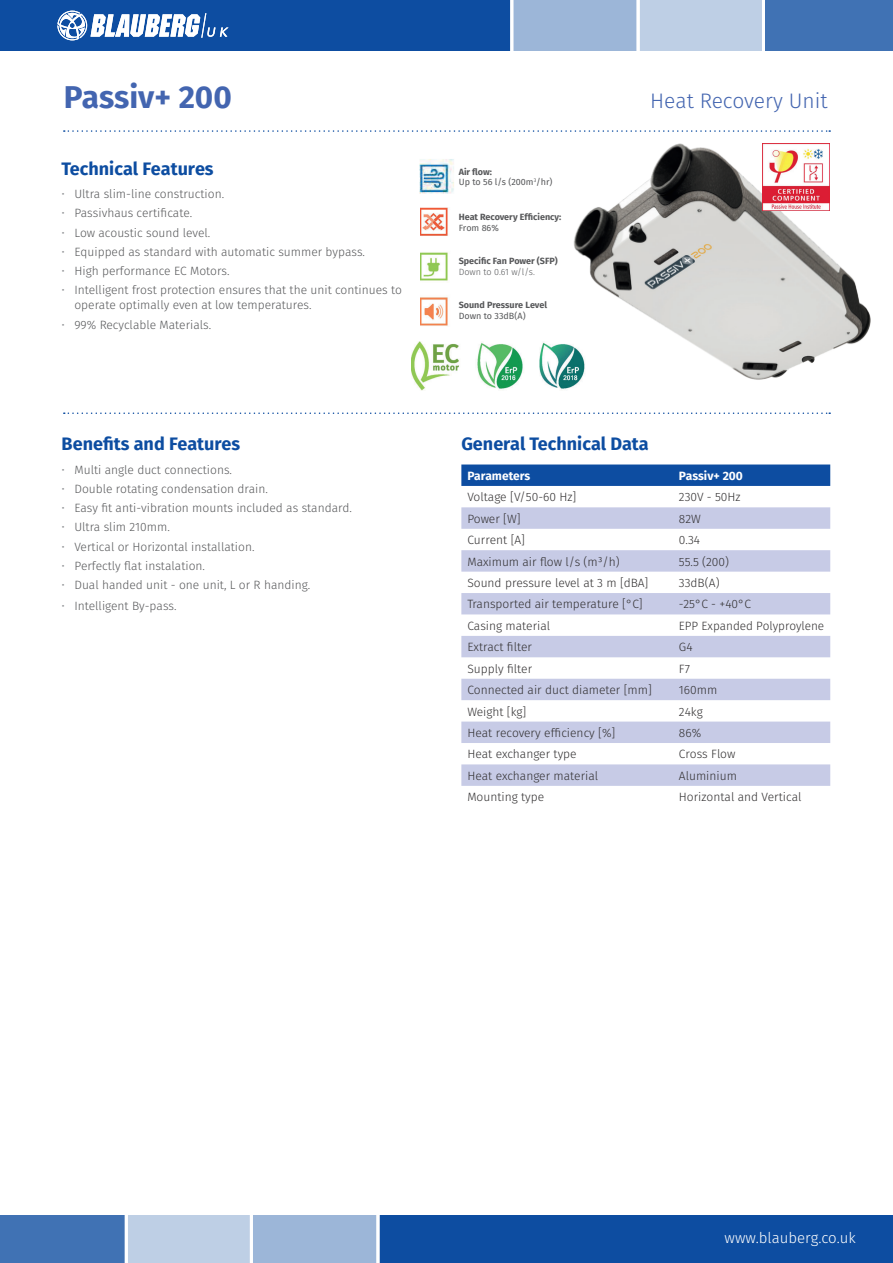
<style>
.page{position:relative;width:893px;height:1263px;background:#fff}
.page>*{position:absolute;margin:0;border:0;box-sizing:border-box;transform-origin:0 0}
.t1{font:700 31.5px "Fira Sans";color:#4365b0}
.t2{font:300 21px "Fira Sans";color:#4365b0}
.t3{font:700 18px "Fira Sans";color:#0d4da1}
.t4{font:300 15px "Fira Sans";color:#fff}
.t5{font:300 12px/15px "Fira Sans";color:#57585a}
.t6{font:300 12px "Fira Sans";color:#312f30}
.t7{font:700 12px "Fira Sans";color:#fff}
.t8{font:700 9px "Fira Sans";color:#57585a}
.t9{font:9px/10.5px "Fira Sans";color:#57585a}
.t10{font:300 9px "Fira Sans";letter-spacing:-.01em;color:#57585a}
.s1{color:#939598}
.s2{font-weight:700}
</style>
<div class="page">
<div style="left:638px;top:0;width:126px;height:51px;background:#becfe5"></div>
<div style="left:512px;top:0;width:126px;height:51px;background:#9cb6d8"></div>
<div style="left:0;top:0;width:512px;height:51px;background:#0d4da1"></div>
<div style="left:764px;top:0;width:129px;height:51px;background:#4072b4"></div>
<hr style="left:762px;top:0;width:3px;height:130px;background:#fff">
<div style="left:126px;top:1216px;width:127px;height:47px;background:#becfe5"></div>
<div style="left:253px;top:1216px;width:126px;height:47px;background:#9cb6d8"></div>
<div style="left:379px;top:1216px;width:514px;height:47px;background:#0d4da1"></div>
<div style="left:0;top:1216px;width:126px;height:47px;background:#4072b4"></div>
<svg style="left:64px;top:130px;width:508px;height:2px"></svg>
<img style="left:411px;top:159px;width:43px;height:218px">
<img style="left:421px;top:208px;width:30px;height:118px">
<img style="left:412px;top:342px;width:160px;height:49px">
<hr style="left:510px;top:0;width:3px;height:130px;background:#fff">
<hr style="left:637px;top:0;width:3px;height:130px;background:#fff">
<hr style="left:376px;top:1209px;width:3px;height:54px;background:#fff">
<hr style="left:250px;top:1209px;width:3px;height:54px;background:#fff">
<hr style="left:125px;top:1209px;width:3px;height:54px;background:#fff">
<svg style="left:57px;top:11px;width:172px;height:29px"></svg>
<svg style="left:64px;top:412px;width:766px;height:2px"></svg>
<img style="left:572px;top:130px;width:299px;height:257px">
<svg style="left:461px;top:464px;width:369px;height:22px;background:#1351a3"></svg>
<svg style="left:461px;top:507px;width:369px;height:279px;fill:#c7cbe6"></svg>
<img style="left:762px;top:144px;width:67px;height:67px">
<h1 class="t1" style="left:64px;top:74px;width:170px">Passiv+ 200</h1>
<h2 class="t2" style="left:650px;top:85px;width:179px">Heat Recovery Unit</h2>
<h3 class="t3" style="left:62px;top:156px;width:154px">Technical Features</h3>
<p class="t5" style="left:62px;top:187px;width:164px"><span class="s1">•</span> Ultra slim-line construction.</p>
<p class="t5" style="left:62px;top:207px;width:132px"><span class="s1">•</span> Passivhaus certificate.</p>
<p class="t5" style="left:62px;top:226px;width:150px"><span class="s1">•</span> Low acoustic sound level.</p>
<p class="t5" style="left:62px;top:245px;width:305px"><span class="s1">•</span> Equipped as standard with automatic summer bypass.</p>
<p class="t5" style="left:62px;top:264px;width:169px"><span class="s1">•</span> High performance EC Motors.</p>
<p class="t5" style="left:74px;top:284px;width:329px;text-indent:-13px"><span class="s1">•</span> Intelligent frost protection ensures that the unit continues to operate optimally even at low temperatures.</p>
<p class="t5" style="left:62px;top:318px;width:151px"><span class="s1">•</span> 99% Recyclable Materials.</p>
<h3 class="t3" style="left:62px;top:431px;width:180px">Benefits and Features</h3>
<p class="t5" style="left:62px;top:463px;width:172px"><span class="s1">•</span> Multi angle duct connections.</p>
<p class="t5" style="left:62px;top:482px;width:208px"><span class="s1">•</span> Double rotating condensation drain.</p>
<p class="t5" style="left:62px;top:501px;width:292px"><span class="s1">•</span> Easy fit anti-vibration mounts included as standard.</p>
<p class="t5" style="left:62px;top:520px;width:110px"><span class="s1">•</span> Ultra slim 210mm.</p>
<p class="t5" style="left:62px;top:540px;width:194px"><span class="s1">•</span> Vertical or Horizontal installation.</p>
<p class="t5" style="left:62px;top:559px;width:145px"><span class="s1">•</span> Perfectly flat instalation.</p>
<p class="t5" style="left:62px;top:578px;width:250px"><span class="s1">•</span> Dual handed unit - one unit, L or R handing.</p>
<p class="t5" style="left:62px;top:599px;width:117px"><span class="s1">•</span> Intelligent By-pass.</p>
<p class="t9" style="left:459px;top:167px;width:95px"><span class="s2">Air flow:<br></span>Up to 56 l/s (200m<sup>3</sup>/hr)</p>
<p class="t8" style="left:459px;top:211px;width:104px">Heat Recovery Efficiency:</p>
<p class="t9" style="left:459px;top:223px;width:42px">From 86%</p>
<p class="t8" style="left:459px;top:255px;width:101px">Specific Fan Power (SFP)</p>
<p class="t10" style="left:459px;top:265px;width:78px">Down to 0.61 w/l/s.</p>
<p class="t8" style="left:459px;top:299px;width:90px">Sound Pressure Level</p>
<p class="t9" style="left:459px;top:311px;width:68px">Down to 33dB(A)</p>
<h3 class="t3" style="left:461px;top:431px;width:189px">General Technical Data</h3>
<p class="t7" style="left:467px;top:467px;width:64px">Parameters</p>
<p class="t7" style="left:679px;top:467px;width:66px">Passiv+ 200</p>
<p class="t6" style="left:467px;top:489px;width:110px">Voltage [V/50-60 Hz]</p>
<p class="t6" style="left:679px;top:489px;width:63px">230V - 50Hz</p>
<p class="t6" style="left:467px;top:510px;width:55px">Power [W]</p>
<p class="t6" style="left:679px;top:510px;width:23px">82W</p>
<p class="t6" style="left:467px;top:532px;width:59px">Current [A]</p>
<p class="t6" style="left:679px;top:532px;width:23px">0.34</p>
<p class="t6" style="left:467px;top:553px;width:154px">Maximum air flow l/s (m³/h)</p>
<p class="t6" style="left:679px;top:553px;width:52px">55.5 (200)</p>
<p class="t6" style="left:467px;top:574px;width:183px">Sound pressure level at 3 m [dBA]</p>
<p class="t6" style="left:679px;top:574px;width:42px">33dB(A)</p>
<p class="t6" style="left:467px;top:596px;width:177px">Transported air temperature [°C]</p>
<p class="t6" style="left:679px;top:596px;width:74px">-25°C - +40°C</p>
<p class="t6" style="left:467px;top:617px;width:84px">Casing material</p>
<p class="t6" style="left:679px;top:617px;width:147px">EPP Expanded Polyproylene</p>
<p class="t6" style="left:467px;top:639px;width:66px">Extract filter</p>
<p class="t6" style="left:679px;top:639px;width:15px">G4</p>
<p class="t6" style="left:467px;top:660px;width:66px">Supply filter</p>
<p class="t6" style="left:679px;top:660px;width:13px">F7</p>
<p class="t6" style="left:467px;top:681px;width:186px">Connected air duct diameter [mm]</p>
<p class="t6" style="left:679px;top:681px;width:40px">160mm</p>
<p class="t6" style="left:467px;top:703px;width:61px">Weight [kg]</p>
<p class="t6" style="left:679px;top:703px;width:25px">24kg</p>
<p class="t6" style="left:467px;top:724px;width:149px">Heat recovery efficiency [%]</p>
<p class="t6" style="left:679px;top:724px;width:24px">86%</p>
<p class="t6" style="left:467px;top:746px;width:111px">Heat exchanger type</p>
<p class="t6" style="left:679px;top:746px;width:58px">Cross Flow</p>
<p class="t6" style="left:467px;top:767px;width:132px">Heat exchanger material</p>
<p class="t6" style="left:679px;top:767px;width:60px">Aluminium</p>
<p class="t6" style="left:467px;top:789px;width:78px">Mounting type</p>
<p class="t6" style="left:679px;top:789px;width:124px">Horizontal and Vertical</p>
<p class="t4" style="left:725px;top:1227px;width:133px">www.blauberg.co.uk</p>
</div>
